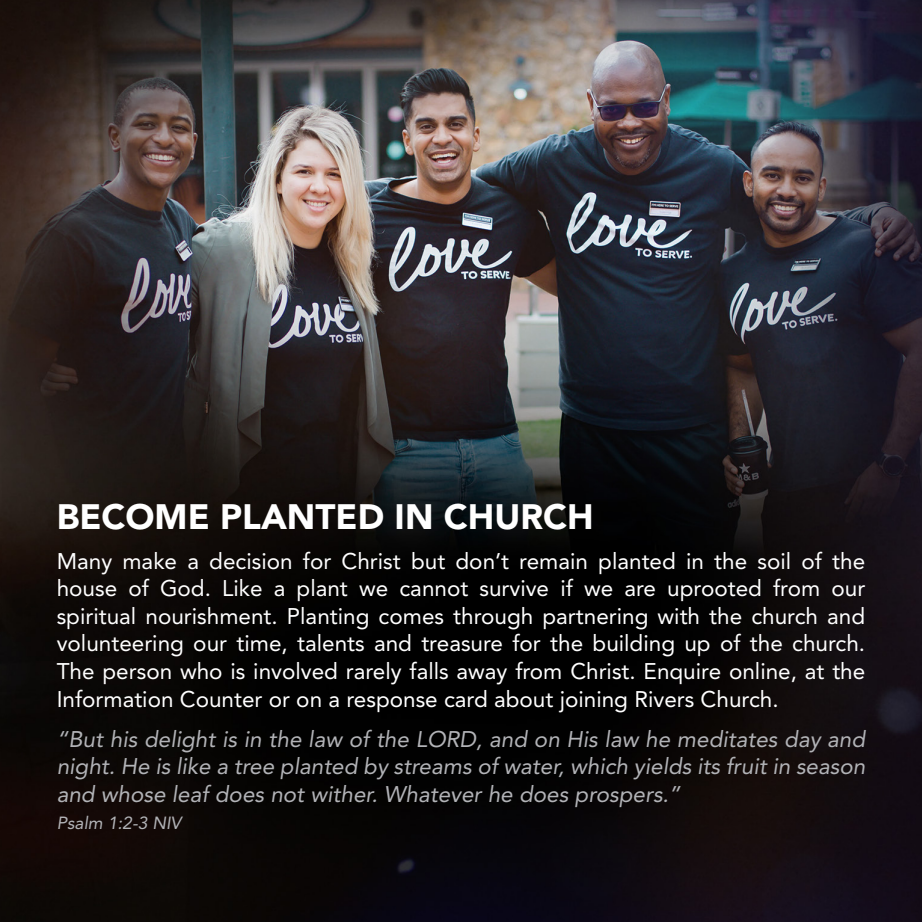
<style>
.page{position:relative;width:922px;height:922px;background:#fff}
.page>*{position:absolute;margin:0;border:0;box-sizing:border-box;transform-origin:0 0}
.t1{font:900 35px "Avenir LT Std";color:#fff}
.t2{font:22.5px/27.5px "Avenir LT Std";color:#fff;text-align:justify}
.t3{font:italic 22.5px/27.5px "Avenir LT Std";color:#b2b3b7;text-align:justify}
.t4{font:italic 17.5px "Avenir LT Std";color:#b2b3b7}
</style>
<div class="page">
<img style="left:0;top:0;width:921px;height:921px">
<p class="t1" style="left:57px;top:495px;width:538px">BECOME PLANTED IN CHURCH</p>
<p class="t2" style="left:57px;top:547px;width:809px">Many make a decision for Christ but don’t remain planted in the soil of the house of God. Like a plant we cannot survive if we are uprooted from our spiritual nourishment. Planting comes through partnering with the church and volunteering our time, talents and treasure for the building up of the church.<br>The person who is involved rarely falls away from Christ. Enquire online, at the Information Counter or on a response card about joining Rivers Church.</p>
<p class="t3" style="left:57px;top:725px;width:809px">“But his delight is in the law of the LORD, and on His law he meditates day and night. He is like a tree planted by streams of water, which yields its fruit in season and whose leaf does not wither. Whatever he does prospers.”</p>
<p class="t4" style="left:57px;top:812px;width:126px">Psalm 1:2-3 NIV</p>
</div>
